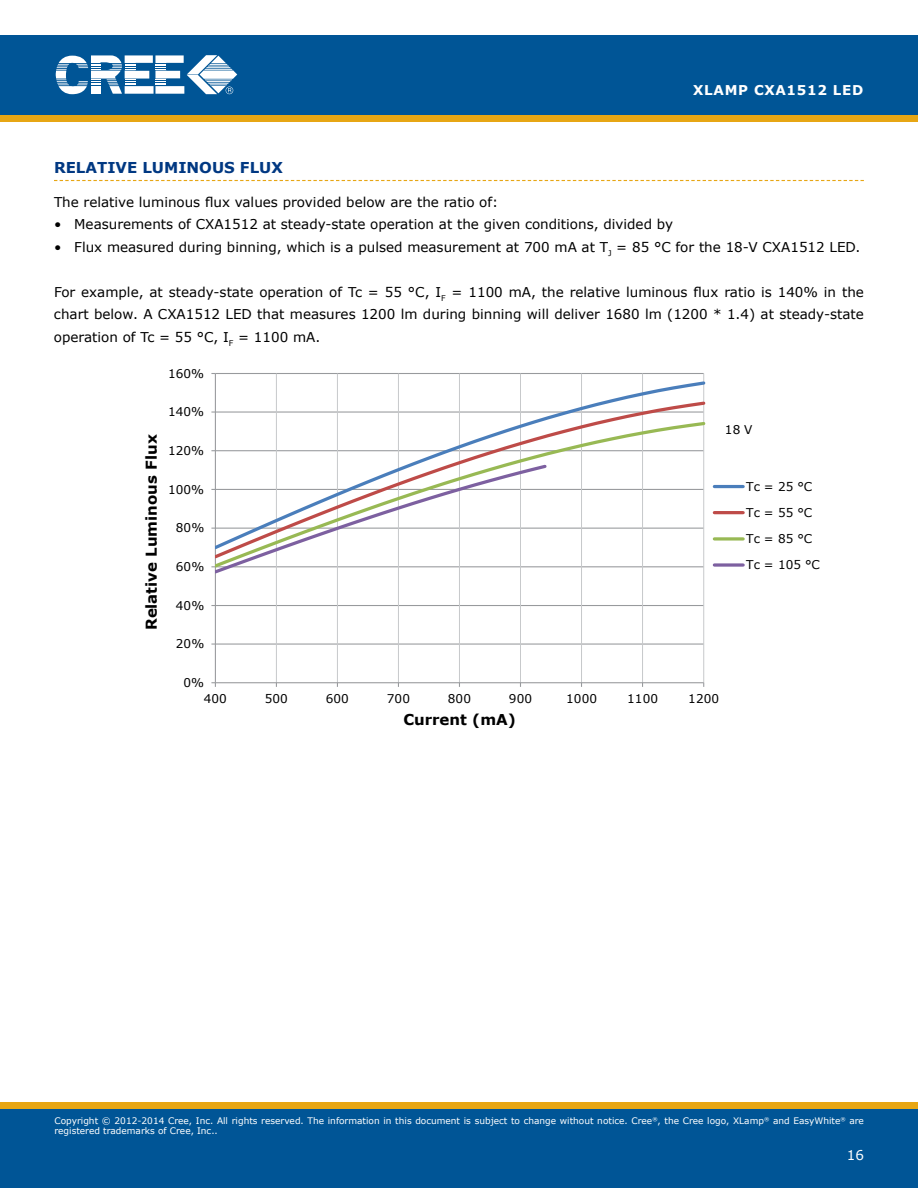
<style>
.page{position:relative;width:918px;height:1188px;background:#fff}
.page>*{position:absolute;margin:0;border:0;box-sizing:border-box;transform-origin:0 0}
.t1{font:700 15px "Verdana";color:#000}
.t2{font:700 15px "Verdana";color:#003882}
.t3{font:13.5px/22.5px "Verdana";color:#000;text-align:justify}
.t4{font:700 13.5px "Verdana";letter-spacing:.05em;color:#fff}
.t5{font:13.5px "Verdana";color:#fff}
.t6{font:12.15px "Verdana";color:#000}
.t7{font:12px/26.2px "Verdana";letter-spacing:.005em;color:#000}
.t8{font:9px/10.8px "Verdana";color:#fff}
</style>
<div class="page">
<div style="left:0;top:115px;width:918px;height:7px;background:#e7a614"></div>
<div style="left:0;top:35px;width:918px;height:80px;background:#005596"></div>
<svg style="left:56px;top:55px;width:181px;height:39px"></svg>
<div style="left:0;top:1108px;width:918px;height:80px;background:#005596"></div>
<div style="left:0;top:1102px;width:918px;height:6px;background:#e7a614"></div>
<svg style="left:54px;top:180px;width:810px;height:1px"></svg>
<hr style="left:215px;top:644px;width:489px;height:1px;background:#989a9d">
<hr style="left:215px;top:605px;width:489px;height:1px;background:#989a9d">
<hr style="left:215px;top:373px;width:489px;height:1px;background:#989a9d">
<hr style="left:276px;top:374px;width:1px;height:309px;background:#c7c9cb">
<hr style="left:337px;top:374px;width:1px;height:309px;background:#c7c9cb">
<hr style="left:398px;top:374px;width:1px;height:309px;background:#c7c9cb">
<hr style="left:459px;top:374px;width:1px;height:309px;background:#c7c9cb">
<hr style="left:520px;top:374px;width:1px;height:309px;background:#c7c9cb">
<hr style="left:581px;top:374px;width:1px;height:309px;background:#c7c9cb">
<hr style="left:642px;top:374px;width:1px;height:309px;background:#c7c9cb">
<hr style="left:703px;top:374px;width:1px;height:309px;background:#c7c9cb">
<hr style="left:215px;top:374px;width:1px;height:309px;background:#989a9d">
<hr style="left:215px;top:682px;width:489px;height:1px;background:#989a9d">
<svg style="left:211px;top:682px;width:5px;height:5px"></svg>
<svg style="left:609px;top:379px;width:96px;height:21px"></svg>
<svg style="left:216px;top:400px;width:489px;height:20px"></svg>
<svg style="left:216px;top:420px;width:489px;height:150px"></svg>
<svg style="left:211px;top:462px;width:338px;height:114px"></svg>
<hr style="left:714px;top:485px;width:29px;height:3px;background:#4a7ebb">
<hr style="left:714px;top:511px;width:29px;height:3px;background:#be4b48">
<svg style="left:714px;top:537px;width:29px;height:4px"></svg>
<svg style="left:714px;top:563px;width:29px;height:4px"></svg>
<p class="t4" style="left:693px;top:81px;width:172px">XLAMP CXA1512 LED</p>
<p class="t2" style="left:54px;top:157px;width:229px">RELATIVE LUMINOUS FLUX</p>
<p class="t3" style="left:54px;top:190px;width:446px">The relative luminous flux values provided below are the ratio of:</p>
<p class="t3" style="left:54px;top:213px;width:621px">• M easurements of CXA1512 at steady-state operation at the given conditions, divided by</p>
<p class="t3" style="left:54px;top:235px;width:808px">• Flux measured during binning, which is a pulsed measurement at 700 mA at T<sub>J</sub> = 85 °C for the 18‑V CXA1512 LED.</p>
<p class="t3" style="left:54px;top:280px;width:812px">For example, at steady-state operation of Tc = 55 °C, I<sub>F</sub> = 1100 mA, the relative luminous flux ratio is 140% in the chart below. A CXA1512 LED that measures 1200 lm during binning will deliver 1680 lm (1200 * 1.4) at steady-state operation of Tc = 55 °C, I<sub>F</sub> = 1100 mA.</p>
<p class="t7" style="left:168px;top:360px;width:38px">160%</p>
<p class="t1" style="left:142px;top:630px;width:197px;rotate:-90deg">Relative Luminous Flux</p>
<p class="t7" style="left:168px;top:398px;width:38px">140%</p>
<p class="t7" style="left:168px;top:437px;width:38px">120%</p>
<p class="t7" style="left:168px;top:476px;width:38px">100%</p>
<p class="t7" style="left:176px;top:514px;width:30px">80%</p>
<p class="t7" style="left:176px;top:553px;width:30px">60%</p>
<p class="t7" style="left:176px;top:592px;width:30px">40%</p>
<p class="t7" style="left:725px;top:416px;width:29px">18 V</p>
<p class="t6" style="left:746px;top:479px;width:68px">Tc = 25 °C</p>
<p class="t7" style="left:746px;top:499px;width:75px">Tc = 55 °C<br>Tc = 85 °C<br>Tc = 105 °C</p>
<p class="t7" style="left:176px;top:630px;width:30px">20%</p>
<p class="t7" style="left:183px;top:669px;width:22px">0%</p>
<p class="t7" style="left:204px;top:685px;width:25px">400</p>
<p class="t7" style="left:265px;top:685px;width:25px">500</p>
<p class="t7" style="left:326px;top:685px;width:25px">600</p>
<p class="t7" style="left:387px;top:685px;width:25px">700</p>
<p class="t7" style="left:448px;top:685px;width:25px">800</p>
<p class="t7" style="left:509px;top:685px;width:25px">900</p>
<p class="t7" style="left:566px;top:685px;width:32px">1000</p>
<p class="t7" style="left:627px;top:685px;width:32px">1100</p>
<p class="t7" style="left:688px;top:685px;width:32px">1200</p>
<p class="t1" style="left:403px;top:710px;width:114px">Current (mA)</p>
<p class="t8" style="left:54px;top:1115px;width:811px">Copyright © 2012-2014 Cree, Inc. All rights reserved. The information in this document is subject to change without notice. Cree<sup>®</sup>, the Cree logo, XLamp<sup>®</sup> and EasyWhite<sup>®</sup> are registered trademarks of Cree, Inc..</p>
<p class="t5" style="left:847px;top:1146px;width:19px">16</p>
</div>
